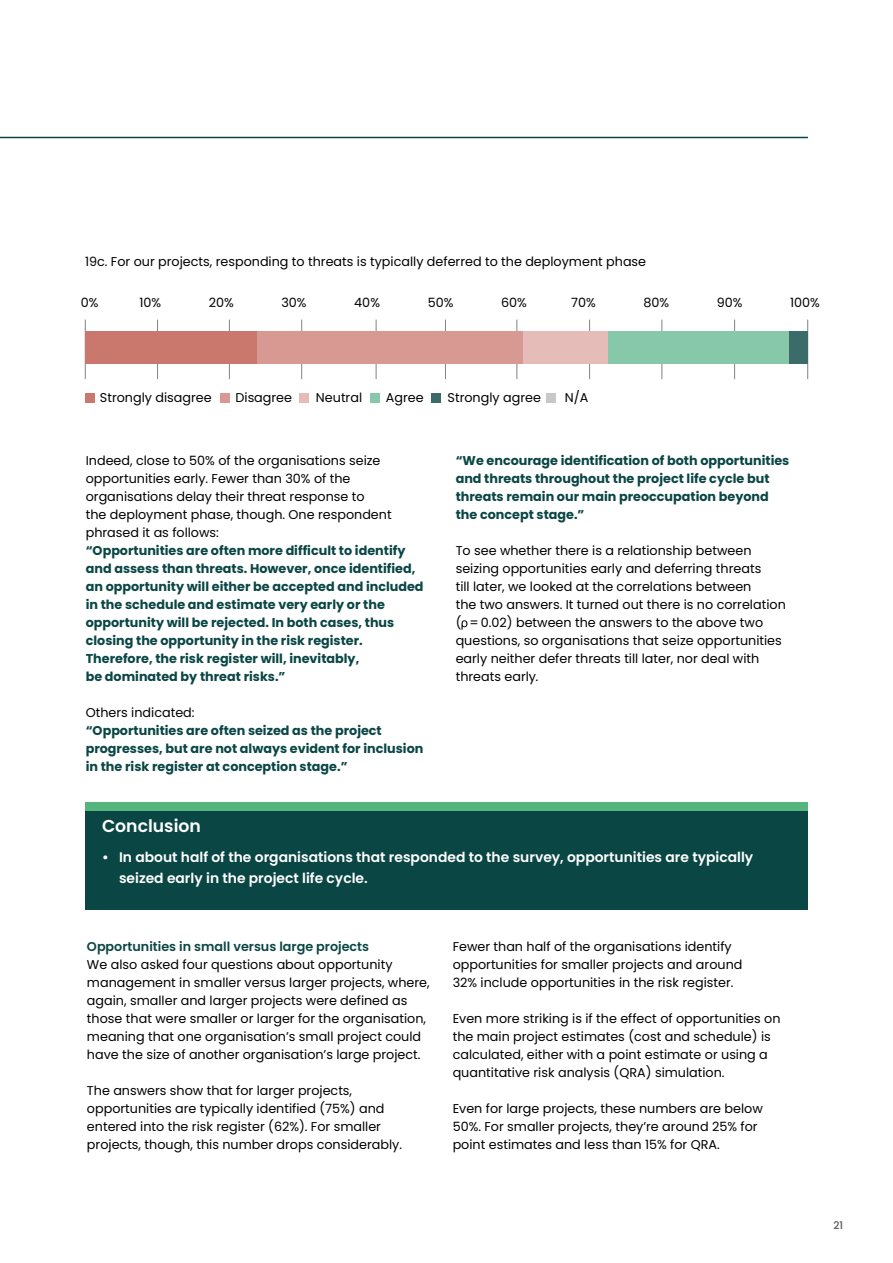
<style>
.page{position:relative;width:893px;height:1263px;background:#fff}
.page>*{position:absolute;margin:0;border:0;box-sizing:border-box;transform-origin:0 0}
.t1{font:600 17.25px "Poppins";color:#fff}
.t2{font:600 13.8px/21px "Poppins";color:#fff}
.t3{font:12.75px/18px "Poppins";color:#000}
.t4{font:700 12.75px/18px "Poppins";color:#0a4644}
.t5{font:600 12.75px "Poppins";color:#0a4644}
.t6{font:500 10.5px "Poppins";color:#575756}
.s1{font-style:italic}
</style>
<div class="page">
<svg style="left:461px;top:620px;width:6px;height:10px"></svg>
<hr style="left:0;top:137px;width:808px;height:1px;background:#0a4644">
<div style="left:85px;top:393px;width:9px;height:9px;background:#ca786d"></div>
<div style="left:220px;top:393px;width:9px;height:9px;background:#d79992"></div>
<div style="left:299px;top:393px;width:10px;height:9px;background:#e5bcb7"></div>
<div style="left:370px;top:393px;width:9px;height:9px;background:#88c8aa"></div>
<div style="left:432px;top:393px;width:9px;height:9px;background:#3b6c69"></div>
<div style="left:546px;top:393px;width:10px;height:9px;background:#c8c8c8"></div>
<hr style="left:157px;top:320px;width:1px;height:59px;background:#000">
<hr style="left:85px;top:320px;width:1px;height:59px;background:#000">
<hr style="left:229px;top:320px;width:1px;height:59px;background:#000">
<hr style="left:301px;top:320px;width:1px;height:59px;background:#000">
<hr style="left:376px;top:320px;width:1px;height:59px;background:#000">
<hr style="left:445px;top:320px;width:1px;height:59px;background:#000">
<hr style="left:517px;top:320px;width:1px;height:59px;background:#000">
<hr style="left:589px;top:320px;width:1px;height:59px;background:#000">
<hr style="left:662px;top:320px;width:1px;height:59px;background:#000">
<hr style="left:734px;top:320px;width:1px;height:59px;background:#000">
<hr style="left:807px;top:320px;width:1px;height:59px;background:#000">
<div style="left:85px;top:331px;width:173px;height:33px;background:#ca786d"></div>
<div style="left:257px;top:331px;width:268px;height:33px;background:#d79992"></div>
<div style="left:523px;top:331px;width:87px;height:33px;background:#e5bcb7"></div>
<div style="left:608px;top:331px;width:182px;height:33px;background:#88c8aa"></div>
<div style="left:790px;top:331px;width:18px;height:33px;background:#3b6c69"></div>
<div style="left:85px;top:803px;width:723px;height:107px;background:#0a4644"></div>
<div style="left:85px;top:802px;width:723px;height:8px;background:#55b57c"></div>
<p class="t3" style="left:85px;top:253px;width:563px">19c. For our projects, responding to threats is typically deferred to the deployment phase</p>
<p class="t3" style="left:81px;top:294px;width:19px">0%</p>
<p class="t3" style="left:139px;top:294px;width:23px">10%</p>
<p class="t3" style="left:209px;top:294px;width:27px">20%</p>
<p class="t3" style="left:281px;top:294px;width:27px">30%</p>
<p class="t3" style="left:354px;top:294px;width:27px">40%</p>
<p class="t3" style="left:428px;top:294px;width:27px">50%</p>
<p class="t3" style="left:501px;top:294px;width:27px">60%</p>
<p class="t3" style="left:571px;top:294px;width:26px">70%</p>
<p class="t3" style="left:643px;top:294px;width:27px">80%</p>
<p class="t3" style="left:717px;top:294px;width:27px">90%</p>
<p class="t3" style="left:790px;top:294px;width:31px">100%</p>
<p class="t3" style="left:100px;top:389px;width:113px">Strongly disagree</p>
<p class="t3" style="left:236px;top:389px;width:58px">Disagree</p>
<p class="t3" style="left:316px;top:389px;width:48px">Neutral</p>
<p class="t3" style="left:386px;top:389px;width:39px">Agree</p>
<p class="t3" style="left:448px;top:389px;width:95px">Strongly agree</p>
<p class="t3" style="left:565px;top:389px;width:25px">N/A</p>
<p class="t3" style="left:86px;top:452px;width:307px">Indeed, close to 50% of the organisations seize opportunities early. Fewer than 30% of the organisations delay their threat response to<br>the deployment phase, though. One respondent phrased it as follows:</p>
<p class="t4" style="left:86px;top:542px;width:339px">“Opportunities are often more difficult to identify and assess than threats. However, once identified, an opportunity will either be accepted and included in the schedule and estimate very early or the opportunity will be rejected. In both cases, thus closing the opportunity in the risk register.<br>Therefore, the risk register will, inevitably,<br>be dominated by threat risks.”</p>
<p class="t3" style="left:86px;top:704px;width:110px">Others indicated:</p>
<p class="t4" style="left:86px;top:722px;width:339px">“Opportunities are often seized as the project progresses, but are not always evident for inclusion in the risk register at conception stage.”</p>
<p class="t4" style="left:456px;top:452px;width:335px">“We encourage identification of both opportunities and threats throughout the project life cycle but threats remain our main preoccupation beyond the concept stage.”</p>
<p class="t3" style="left:456px;top:542px;width:332px">To see whether there is a relationship between seizing opportunities early and deferring threats<br>till later, we looked at the correlations between<br>the two answers. It turned out there is no correlation ( = 0.02) between the answers to the above two questions, so organisations that seize opportunities early neither defer threats till later, nor deal with threats early<span class="s1">.</span></p>
<h1 class="t1" style="left:102px;top:816px;width:100px">Conclusion</h1>
<p class="t2" style="left:119px;top:847px;width:636px;text-indent:-17px">• In about half of the organisations that responded to the survey, opportunities are typically seized early in the project life cycle.</p>
<p class="t5" style="left:87px;top:939px;width:284px">Opportunities in small versus large projects</p>
<p class="t3" style="left:87px;top:956px;width:344px">We also asked four questions about opportunity management in smaller versus larger projects, where, again, smaller and larger projects were defined as those that were smaller or larger for the organisation, meaning that one organisation’s small project could have the size of another organisation’s large project.</p>
<p class="t3" style="left:87px;top:1082px;width:317px">The answers show that for larger projects, opportunities are typically identified (75%) and entered into the risk register (62%). For smaller projects, though, this number drops considerably.</p>
<p class="t3" style="left:453px;top:938px;width:291px">Fewer than half of the organisations identify opportunities for smaller projects and around<br>32% include opportunities in the risk register.</p>
<p class="t3" style="left:453px;top:1010px;width:329px">Even more striking is if the effect of opportunities on the main project estimates (cost and schedule) is calculated, either with a point estimate or using a quantitative risk analysis (QRA) simulation.</p>
<p class="t3" style="left:453px;top:1100px;width:312px">Even for large projects, these numbers are below<br>50%. For smaller projects, they’re around 25% for point estimates and less than 15% for QRA.</p>
<p class="t6" style="left:833px;top:1219px;width:11px">21</p>
</div>
